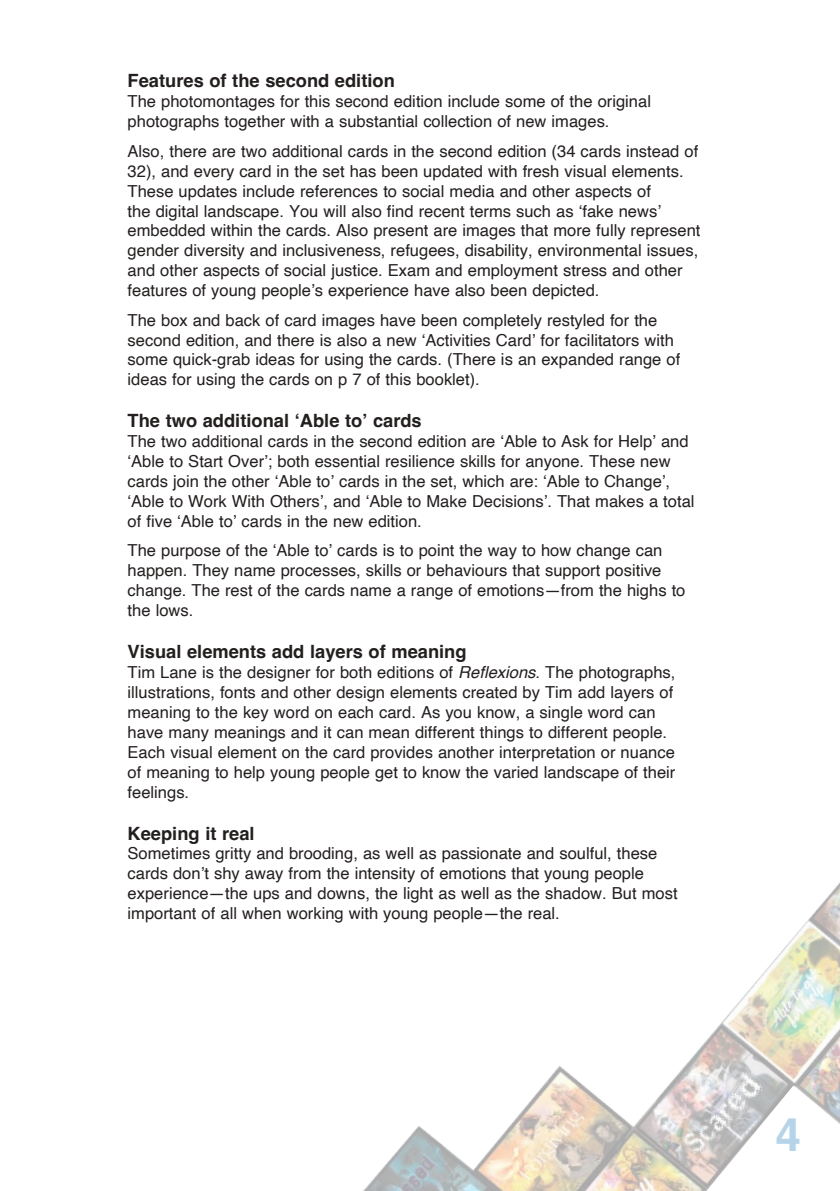
<style>
.page{position:relative;width:840px;height:1191px;background:#fff}
.page>*{position:absolute;margin:0;border:0;box-sizing:border-box;transform-origin:0 0}
.t1{font:700 46px "Helvetica";color:#b5d4e9}
.t2{font:700 18.2px "Helvetica";color:#241f1f}
.t3{font:16.6px/20px "Helvetica";color:#241f1f}
.s1{font-style:italic}
</style>
<div class="page">
<img style="left:363px;top:883px;width:476px;height:308px">
<p class="t2" style="left:127px;top:70px;width:269px">Features of the second edition</p>
<p class="t3" style="left:127px;top:92px;width:524px">The photomontages for this second edition include some of the original photographs together with a substantial collection of new images.</p>
<p class="t3" style="left:127px;top:141px;width:574px">Also, there are two additional cards in the second edition (34 cards instead of 32), and every card in the set has been updated with fresh visual elements.<br>These updates include references to social media and other aspects of<br>the digital landscape. You will also find recent terms such as ‘fake news’ embedded within the cards. Also present are images that more fully represent gender diversity and inclusiveness, refugees, disability, environmental issues, and other aspects of social justice. Exam and employment stress and other features of young people’s experience have also been depicted.</p>
<p class="t3" style="left:127px;top:310px;width:554px">The box and back of card images have been completely restyled for the second edition, and there is also a new ‘Activities Card’ for facilitators with some quick-grab ideas for using the cards. (There is an expanded range of ideas for using the cards on p 7 of this booklet).</p>
<p class="t2" style="left:127px;top:410px;width:295px">The two additional ‘Able to’ cards</p>
<p class="t3" style="left:127px;top:432px;width:568px">The two additional cards in the second edition are ‘Able to Ask for Help’ and ‘Able to Start Over’; both essential resilience skills for anyone. These new cards join the other ‘Able to’ cards in the set, which are: ‘Able to Change’, ‘Able to Work With Others’, and ‘Able to Make Decisions’. That makes a total of five ‘Able to’ cards in the new edition.</p>
<p class="t3" style="left:127px;top:541px;width:559px">The purpose of the ‘Able to’ cards is to point the way to how change can happen. They name processes, skills or behaviours that support positive change. The rest of the cards name a range of emotions—from the highs to the lows.</p>
<p class="t2" style="left:127px;top:640px;width:340px">Visual elements add layers of meaning</p>
<p class="t3" style="left:127px;top:662px;width:549px">Tim Lane is the designer for both editions of <span class="s1">Reflexions</span>. The photographs, illustrations, fonts and other design elements created by Tim add layers of meaning to the key word on each card. As you know, a single word can have many meanings and it can mean different things to different people.<br>Each visual element on the card provides another interpretation or nuance of meaning to help young people get to know the varied landscape of their feelings.</p>
<p class="t2" style="left:127px;top:822px;width:128px">Keeping it real</p>
<p class="t3" style="left:127px;top:844px;width:551px">Sometimes gritty and brooding, as well as passionate and soulful, these cards don’t shy away from the intensity of emotions that young people experience—the ups and downs, the light as well as the shadow. But most important of all when working with young people—the real.</p>
<h1 class="t1" style="left:775px;top:1106px;width:27px">4</h1>
</div>
